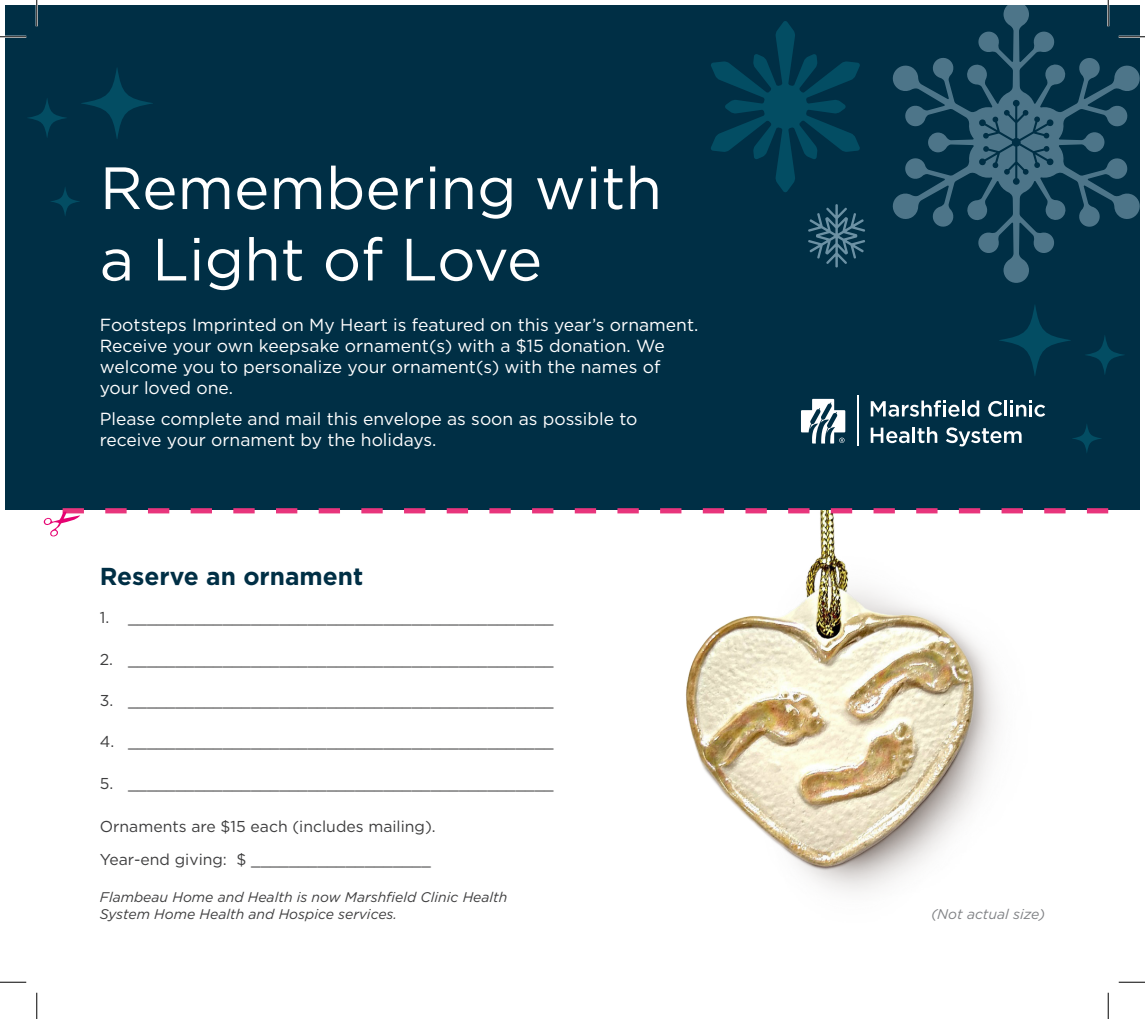
<style>
.page{position:relative;width:1145px;height:1019px;background:#fff}
.page>*{position:absolute;margin:0;border:0;box-sizing:border-box;transform-origin:0 0}
.t1{font:59.5px/71.4px "Gotham";color:#fff}
.t2{font:700 24.5px "Gotham";color:#002f45}
.t3{font:17.5px/21px "Gotham";color:#fff}
.t4{font:15.75px "Gotham";color:#3e3e3f}
.t5{font:italic 14px/16.8px "Gotham";color:#3e3e3f}
.t6{font:italic 14px "Gotham";color:#808285}
</style>
<div class="page">
<img style="left:686px;top:510px;width:423px;height:382px">
<div style="left:5px;top:5px;width:1134px;height:504px;background:#002f45"></div>
<svg style="left:988px;top:401px;width:14px;height:16px"></svg>
<hr style="left:1004px;top:400px;width:3px;height:16px;background:#fff">
<svg style="left:1010px;top:400px;width:35px;height:17px"></svg>
<svg style="left:870px;top:427px;width:39px;height:16px"></svg>
<hr style="left:912px;top:427px;width:3px;height:16px;background:#fff">
<svg style="left:917px;top:427px;width:20px;height:16px"></svg>
<svg style="left:946px;top:427px;width:75px;height:19px"></svg>
<svg style="left:870px;top:400px;width:109px;height:17px"></svg>
<svg style="left:801px;top:399px;width:44px;height:44px"></svg>
<hr style="left:857px;top:395px;width:1px;height:51px;background:#fff">
<svg style="left:1072px;top:424px;width:29px;height:29px"></svg>
<svg style="left:999px;top:305px;width:72px;height:71px"></svg>
<svg style="left:1086px;top:336px;width:38px;height:38px"></svg>
<svg style="left:51px;top:187px;width:29px;height:29px"></svg>
<svg style="left:81px;top:68px;width:72px;height:71px"></svg>
<svg style="left:28px;top:99px;width:38px;height:38px"></svg>
<svg style="left:892px;top:5px;width:247px;height:278px"></svg>
<svg style="left:711px;top:21px;width:149px;height:171px"></svg>
<svg style="left:808px;top:204px;width:57px;height:63px"></svg>
<svg style="left:44px;top:508px;width:1064px;height:29px"></svg>
<hr style="left:0;top:36px;width:26px;height:2px;background:#fff">
<hr style="left:1118px;top:36px;width:26px;height:2px;background:#fff">
<hr style="left:36px;top:0;width:2px;height:26px;background:#fff">
<hr style="left:1107px;top:0;width:2px;height:26px;background:#fff">
<svg style="left:0;top:36px;width:26px;height:1px"></svg>
<svg style="left:1118px;top:36px;width:26px;height:1px"></svg>
<svg style="left:0;top:981px;width:26px;height:1px"></svg>
<svg style="left:1118px;top:981px;width:26px;height:1px"></svg>
<svg style="left:36px;top:0;width:1px;height:26px"></svg>
<svg style="left:36px;top:992px;width:1px;height:26px"></svg>
<svg style="left:1107px;top:0;width:1px;height:26px"></svg>
<svg style="left:1107px;top:992px;width:1px;height:26px"></svg>
<p class="t1" style="left:100px;top:151px;width:564px">Remembering with a Light of Love</p>
<p class="t3" style="left:100px;top:314px;width:600px">Footsteps Imprinted on My Heart is featured on this year’s ornament.<br>Receive your own keepsake ornament(s) with a $15 donation. We welcome you to personalize your ornament(s) with the names of your loved one.</p>
<p class="t3" style="left:100px;top:408px;width:539px">Please complete and mail this envelope as soon as possible to receive your ornament by the holidays.</p>
<p class="t2" style="left:100px;top:560px;width:265px">Reserve an ornament</p>
<p class="t4" style="left:100px;top:607px;width:455px">1. _____________________________________________</p>
<p class="t4" style="left:100px;top:649px;width:455px">2. _____________________________________________</p>
<p class="t4" style="left:100px;top:690px;width:455px">3. _____________________________________________</p>
<p class="t4" style="left:100px;top:731px;width:455px">4. _____________________________________________</p>
<p class="t4" style="left:100px;top:773px;width:455px">5. _____________________________________________</p>
<p class="t4" style="left:100px;top:816px;width:337px">Ornaments are $15 each (includes mailing).</p>
<p class="t4" style="left:100px;top:848px;width:332px">Year-end giving: $ ___________________</p>
<p class="t5" style="left:100px;top:888px;width:409px">Flambeau Home and Health is now Marshfield Clinic Health<br>System Home Health and Hospice services.</p>
<p class="t6" style="left:931px;top:905px;width:115px">(Not actual size)</p>
</div>
